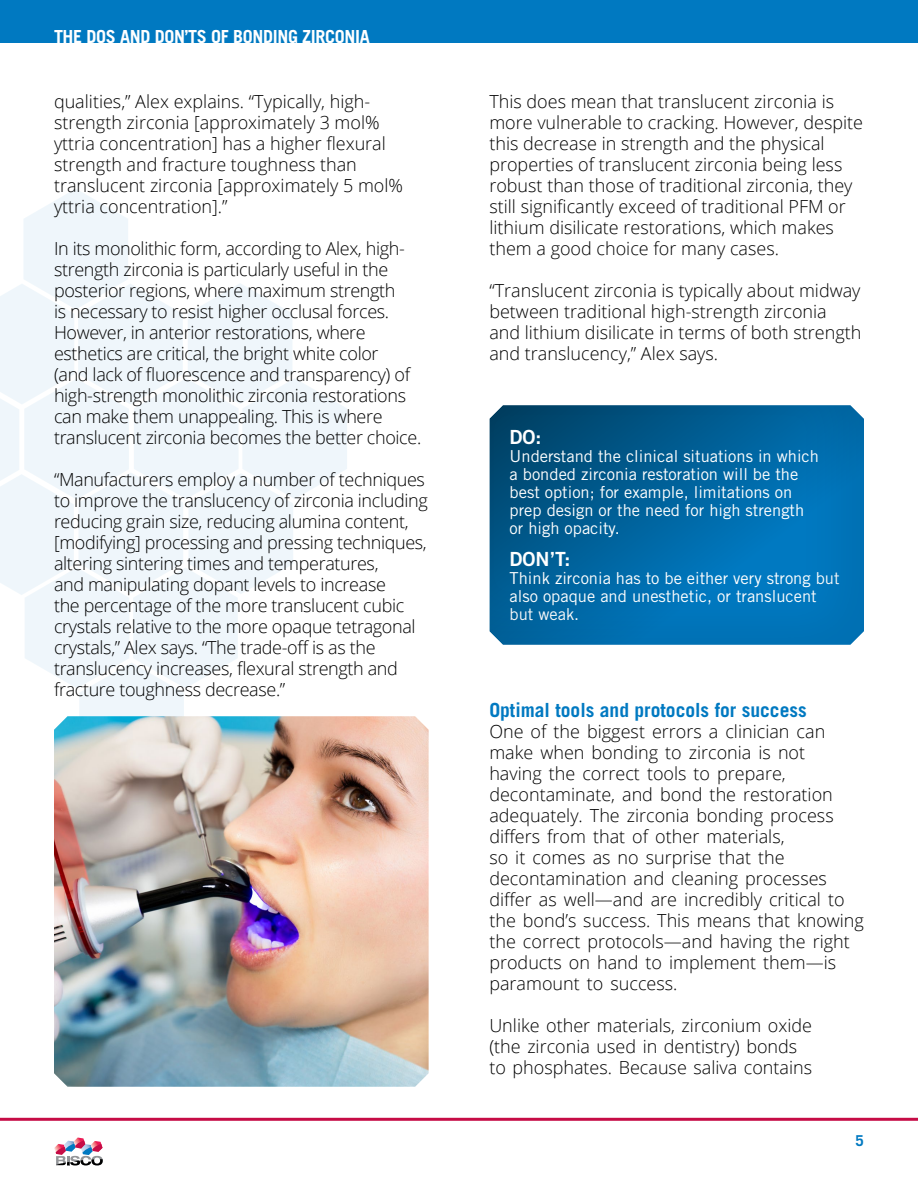
<style>
.page{position:relative;width:918px;height:1188px;background:#fff}
.page>*{position:absolute;margin:0;border:0;box-sizing:border-box;transform-origin:0 0}
.t1{font:700 19.5px "Trade Gothic LT Std";color:#0079c1}
.t2{font:19.5px "Trade Gothic LT Std Bd 2";color:#fff}
.t3{font:300 18px/21px "Open Sans";color:#000}
.t4{font:300 18px/21px "Open Sans";letter-spacing:-.02em;color:#000}
.t5{font:700 18px "Trade Gothic LT Std";letter-spacing:-.02em;color:#fff}
.t6{font:16.5px/18px "Trade Gothic LT Std";color:#fff}
.t7{font:700 15px "Trade Gothic LT Std";color:#0079c1}
</style>
<div class="page">
<div style="left:0;top:0;width:918px;height:42px;background:#0079c1"></div>
<hr style="left:0;top:1118px;width:918px;height:3px;background:#c60c46">
<svg style="left:54px;top:1138px;width:49px;height:27px"></svg>
<svg style="left:0;top:189px;width:347px;height:527px"></svg>
<div style="left:476px;top:395px;width:400px;height:250px;background:#000;opacity:.08"></div>
<img style="left:54px;top:716px;width:375px;height:371px">
<p class="t5" style="left:54px;top:26px;width:317px">THE DOS AND DON’TS OF BONDING ZIRCONIA</p>
<p class="t3" style="left:54px;top:90px;width:351px">qualities,” Alex explains. “Typically, high&shy;strength zirconia [approximately 3 mol% yttria concentration] has a higher flexural strength and fracture toughness than translucent zirconia [approximately 5 mol% yttria concentration].”</p>
<p class="t4" style="left:54px;top:238px;width:369px">In its monolithic form, according to Alex, high&shy;strength zirconia is particularly useful in the posterior regions, where maximum strength<br>is necessary to resist higher occlusal forces.<br>However, in anterior restorations, where esthetics are critical, the bright white color<br>(and lack of fluorescence and transparency) of high-strength monolithic zirconia restorations can make them unappealing. This is where translucent zirconia becomes the better choice.</p>
<p class="t4" style="left:54px;top:469px;width:375px">“Manufacturers employ a number of techniques to improve the translucency of zirconia including reducing grain size, reducing alumina content, [modifying] processing and pressing techniques, altering sintering times and temperatures,<br>and manipulating dopant levels to increase<br>the percentage of the more translucent cubic crystals relative to the more opaque tetragonal crystals,” Alex says. “The trade-off is as the translucency increases, flexural strength and fracture toughness decrease.”</p>
<p class="t3" style="left:489px;top:91px;width:375px">This does mean that translucent zirconia is more vulnerable to cracking. However, despite this decrease in strength and the physical properties of translucent zirconia being less robust than those of traditional zirconia, they still significantly exceed of traditional PFM or lithium disilicate restorations, which makes them a good choice for many cases.</p>
<p class="t3" style="left:489px;top:280px;width:374px">“Translucent zirconia is typically about midway between traditional high-strength zirconia and lithium disilicate in terms of both strength and translucency,” Alex says.</p>
<p class="t2" style="left:510px;top:425px;width:33px">DO:</p>
<p class="t6" style="left:510px;top:447px;width:311px">Understand the clinical situations in which a bonded zirconia restoration will be the best option; for example, limitations on prep design or the need for high strength or high opacity.</p>
<p class="t2" style="left:510px;top:547px;width:62px">DON’T:</p>
<p class="t6" style="left:510px;top:569px;width:331px">Think zirconia has to be either very strong but also opaque and unesthetic, or translucent but weak.</p>
<p class="t1" style="left:489px;top:698px;width:319px">Optimal tools and protocols for success</p>
<p class="t3" style="left:489px;top:720px;width:376px">One of the biggest errors a clinician can make when bonding to zirconia is not<br>having the correct tools to prepare, decontaminate, and bond the restoration adequately. The zirconia bonding process differs from that of other materials,<br>so it comes as no surprise that the decontamination and cleaning processes differ as well—and are incredibly critical to the bond’s success. This means that knowing the correct protocols—and having the right products on hand to implement them—is paramount to success.</p>
<p class="t3" style="left:489px;top:1015px;width:324px">Unlike other materials, zirconium oxide (the zirconia used in dentistry) bonds to phosphates. Because saliva contains</p>
<p class="t7" style="left:856px;top:1131px;width:10px">5</p>
</div>
